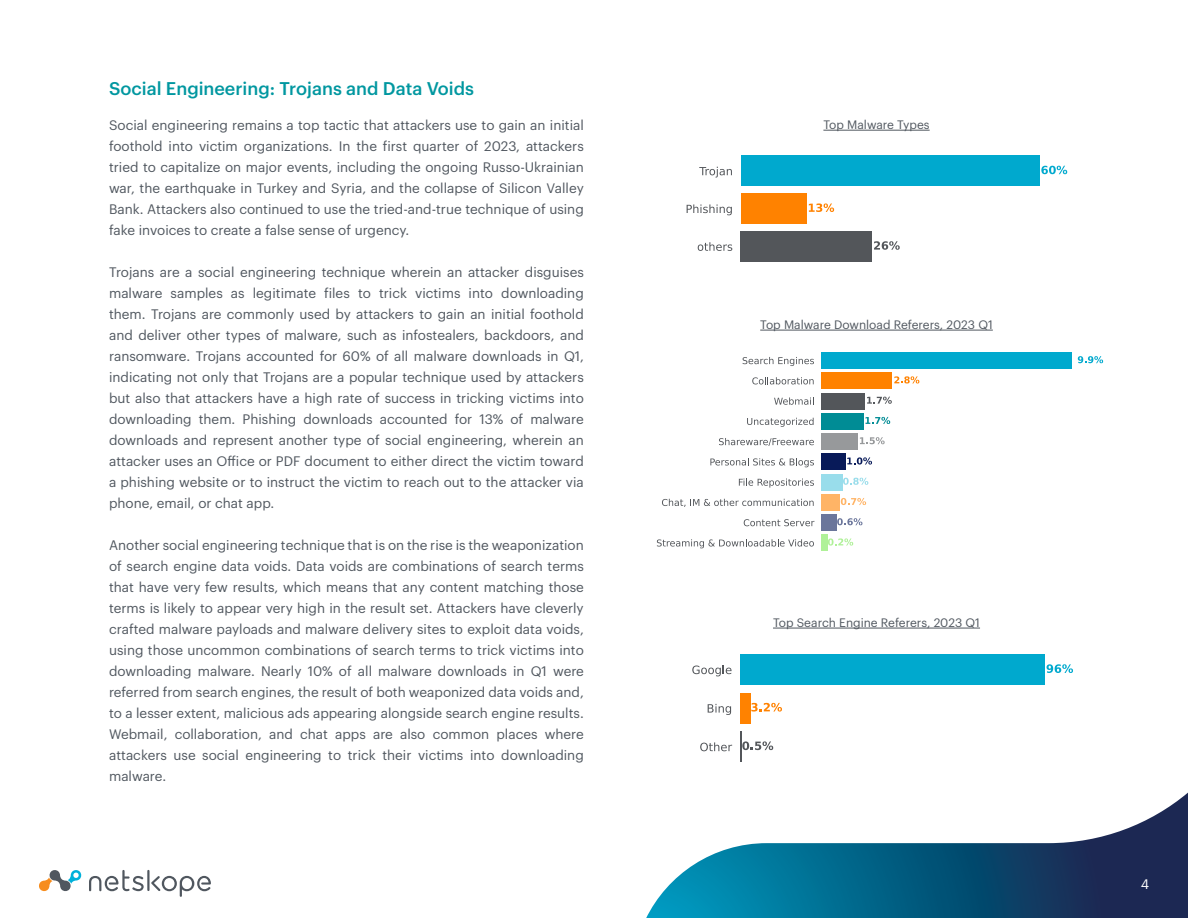
<style>
.page{position:relative;width:1188px;height:918px;background:#fff}
.page>*{position:absolute;margin:0;border:0;box-sizing:border-box;transform-origin:0 0}
.t1{font:500 18px "Graphik";color:#0097a0}
.t2{font:13.5px/21px "Graphik";color:#50575f;text-align:justify}
.t3{font:13.5px "Graphik";color:#fff}
.t4{font:12px "Graphik";color:#50575f}
</style>
<div class="page">
<svg style="left:646px;top:793px;width:542px;height:125px"></svg>
<svg style="left:39px;top:870px;width:43px;height:22px"></svg>
<hr style="left:147px;top:870px;width:3px;height:21px;background:#50575f">
<svg style="left:89px;top:870px;width:55px;height:21px"></svg>
<svg style="left:151px;top:876px;width:60px;height:21px"></svg>
<div style="left:741px;top:156px;width:298px;height:30px;background:#00a9ce"></div>
<div style="left:741px;top:194px;width:65px;height:30px;background:#ff8200"></div>
<div style="left:741px;top:231px;width:131px;height:31px;background:#53565a"></div>
<svg style="left:699px;top:167px;width:33px;height:11px"></svg>
<svg style="left:687px;top:204px;width:45px;height:11px"></svg>
<svg style="left:698px;top:242px;width:34px;height:9px"></svg>
<svg style="left:1041px;top:166px;width:26px;height:8px"></svg>
<svg style="left:809px;top:203px;width:25px;height:9px"></svg>
<svg style="left:874px;top:241px;width:26px;height:9px"></svg>
<hr style="left:823px;top:130px;width:107px;height:1px;background:#50575f">
<hr style="left:760px;top:330px;width:233px;height:1px;background:#50575f">
<div style="left:821px;top:352px;width:250px;height:17px;background:#00a9ce"></div>
<div style="left:821px;top:373px;width:71px;height:16px;background:#ff8200"></div>
<div style="left:821px;top:393px;width:44px;height:16px;background:#53565a"></div>
<div style="left:821px;top:413px;width:42px;height:16px;background:#008c95"></div>
<div style="left:821px;top:433px;width:37px;height:17px;background:#97999b"></div>
<div style="left:821px;top:454px;width:25px;height:16px;background:#081a59"></div>
<div style="left:821px;top:474px;width:21px;height:16px;background:#99ddeb"></div>
<div style="left:821px;top:494px;width:19px;height:16px;background:#ffb466"></div>
<div style="left:821px;top:514px;width:15px;height:17px;background:#6b769b"></div>
<div style="left:821px;top:535px;width:6px;height:16px;background:#aff198"></div>
<svg style="left:743px;top:357px;width:71px;height:9px"></svg>
<svg style="left:752px;top:377px;width:62px;height:7px"></svg>
<svg style="left:774px;top:397px;width:40px;height:8px"></svg>
<svg style="left:747px;top:418px;width:67px;height:9px"></svg>
<svg style="left:719px;top:438px;width:95px;height:8px"></svg>
<svg style="left:710px;top:458px;width:104px;height:9px"></svg>
<svg style="left:739px;top:479px;width:75px;height:9px"></svg>
<svg style="left:662px;top:499px;width:152px;height:8px"></svg>
<svg style="left:744px;top:519px;width:70px;height:7px"></svg>
<svg style="left:657px;top:539px;width:157px;height:9px"></svg>
<svg style="left:1078px;top:356px;width:25px;height:7px"></svg>
<svg style="left:894px;top:376px;width:25px;height:8px"></svg>
<svg style="left:867px;top:397px;width:25px;height:7px"></svg>
<svg style="left:865px;top:417px;width:25px;height:7px"></svg>
<svg style="left:860px;top:437px;width:25px;height:7px"></svg>
<svg style="left:847px;top:457px;width:25px;height:8px"></svg>
<svg style="left:843px;top:478px;width:25px;height:7px"></svg>
<svg style="left:841px;top:498px;width:25px;height:7px"></svg>
<svg style="left:837px;top:518px;width:25px;height:7px"></svg>
<svg style="left:828px;top:538px;width:25px;height:8px"></svg>
<div style="left:740px;top:654px;width:305px;height:31px;background:#00a9ce"></div>
<div style="left:740px;top:693px;width:10px;height:31px;background:#ff8200"></div>
<hr style="left:740px;top:731px;width:2px;height:31px;background:#53565a">
<svg style="left:692px;top:665px;width:40px;height:11px"></svg>
<svg style="left:708px;top:704px;width:23px;height:11px"></svg>
<svg style="left:700px;top:742px;width:32px;height:9px"></svg>
<svg style="left:1047px;top:664px;width:26px;height:9px"></svg>
<svg style="left:751px;top:703px;width:31px;height:9px"></svg>
<svg style="left:742px;top:741px;width:31px;height:9px"></svg>
<hr style="left:773px;top:628px;width:207px;height:1px;background:#50575f">
<h1 class="t1" style="left:109px;top:75px;width:366px">Social Engineering: Trojans and Data Voids</h1>
<p class="t2" style="left:109px;top:113px;width:476px">Social engineering remains a top tactic that attackers use to gain an initial foothold into victim organizations. In the first quarter of 2023, attackers tried to capitalize on major events, including the ongoing Russo-Ukrainian war, the earthquake in Turkey and Syria, and the collapse of Silicon Valley Bank. Attackers also continued to use the tried-and-true technique of using fake invoices to create a false sense of urgency.</p>
<p class="t2" style="left:109px;top:260px;width:476px">Trojans are a social engineering technique wherein an attacker disguises malware samples as legitimate files to trick victims into downloading them. Trojans are commonly used by attackers to gain an initial foothold and deliver other types of malware, such as infostealers, backdoors, and ransomware. Trojans accounted for 60% of all malware downloads in Q1, indicating not only that Trojans are a popular technique used by attackers but also that attackers have a high rate of success in tricking victims into downloading them. Phishing downloads accounted for 13% of malware downloads and represent another type of social engineering, wherein an attacker uses an Office or PDF document to either direct the victim toward a phishing website or to instruct the victim to reach out to the attacker via phone, email, or chat app.</p>
<p class="t2" style="left:109px;top:533px;width:476px">Another social engineering technique that is on the rise is the weaponization of search engine data voids. Data voids are combinations of search terms that have very few results, which means that any content matching those terms is likely to appear very high in the result set. Attackers have cleverly crafted malware payloads and malware delivery sites to exploit data voids, using those uncommon combinations of search terms to trick victims into downloading malware. Nearly 10% of all malware downloads in Q1 were referred from search engines, the result of both weaponized data voids and, to a lesser extent, malicious ads appearing alongside search engine results.<br>Webmail, collaboration, and chat apps are also common places where attackers use social engineering to trick their victims into downloading malware.</p>
<p class="t4" style="left:823px;top:116px;width:108px">Top Malware Types</p>
<p class="t4" style="left:760px;top:316px;width:234px">Top Malware Download Referers, 2023 Q1</p>
<p class="t4" style="left:773px;top:613px;width:209px">Top Search Engine Referers, 2023 Q1</p>
<p class="t3" style="left:1141px;top:874px;width:10px">4</p>
</div>
